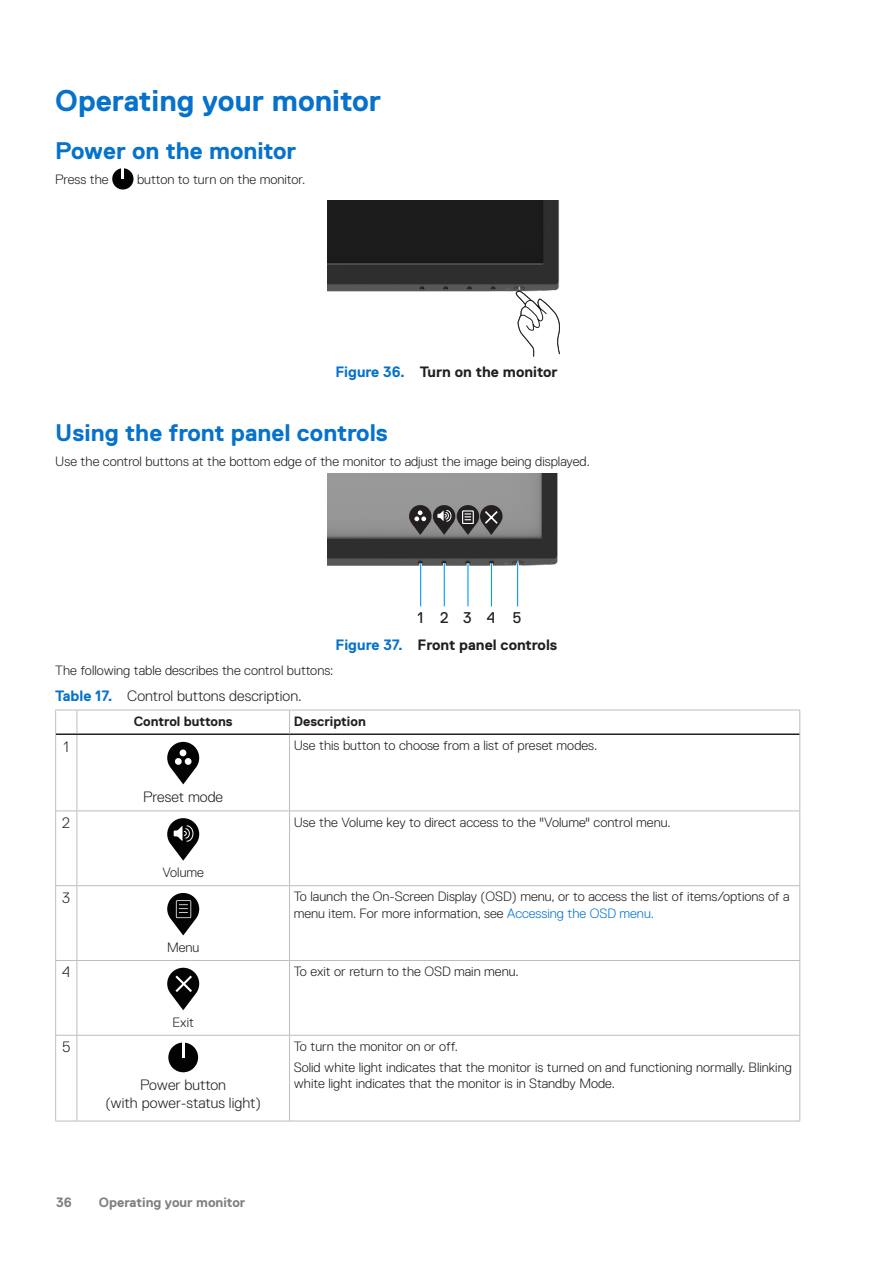
<style>
.page{position:relative;width:893px;height:1263px;background:#fff}
.page>*{position:absolute;margin:0;border:0;box-sizing:border-box;transform-origin:0 0}
.d_Head1{font:700 30px "Dell Replica";color:#0672cb}
.d_Head2{font:700 24px "Dell Replica";color:#0672cb}
.t1{font:15.45px "Dell Replica";letter-spacing:1.03em;color:#231f20}
.d_Image_Title{font:700 15px "Dell Replica";color:#231f20}
.d_Image{font:300 15px "Dell Replica";color:#231f20}
.d_Table_Title{font:300 15px "Dell Replica";color:#231f20}
.d_Table_Paragraph{font:300 13.5px/16.5px "Dell Replica";color:#231f20}
.d_Paragraph{font:300 13.5px "Dell Replica";color:#231f20}
.d_Table_Head{font:700 13.5px "Dell Replica";color:#231f20}
.t2{font:700 13.5px "Dell Replica";color:#808080}
.d_Image-2{font:300 13.5px "Dell Replica";color:#231f20}
.s1{color:#0672cb}
.s2{font-weight:700;color:#0672cb}
</style>
<div class="page">
<div style="left:112px;top:168px;width:22px;height:22px;background:#030303;border-radius:50%"></div>
<svg style="left:122px;top:168px;width:2px;height:11px"></svg>
<img style="left:327px;top:200px;width:232px;height:92px">
<svg style="left:514px;top:289px;width:46px;height:68px"></svg>
<img style="left:327px;top:474px;width:231px;height:92px">
<hr style="left:419px;top:563px;width:3px;height:43px;background:#fff">
<hr style="left:443px;top:563px;width:3px;height:43px;background:#fff">
<hr style="left:467px;top:563px;width:2px;height:43px;background:#fff">
<hr style="left:490px;top:563px;width:3px;height:43px;background:#fff">
<hr style="left:516px;top:563px;width:3px;height:43px;background:#fff">
<hr style="left:420px;top:563px;width:1px;height:43px;background:#009cff">
<hr style="left:444px;top:563px;width:1px;height:43px;background:#009cff">
<hr style="left:467px;top:563px;width:1px;height:43px;background:#009cff">
<hr style="left:491px;top:563px;width:1px;height:43px;background:#009cff">
<hr style="left:517px;top:563px;width:1px;height:43px;background:#009cff">
<svg style="left:409px;top:505px;width:94px;height:30px;background:#5e5c5c"></svg>
<hr style="left:77px;top:710px;width:213px;height:1px;background:#bcbdc0">
<svg style="left:55px;top:710px;width:23px;height:24px"></svg>
<hr style="left:290px;top:710px;width:510px;height:1px;background:#bcbdc0">
<svg style="left:289px;top:710px;width:1px;height:23px"></svg>
<svg style="left:799px;top:710px;width:1px;height:24px"></svg>
<hr style="left:55px;top:734px;width:1px;height:76px;background:#bcbdc0">
<hr style="left:77px;top:735px;width:1px;height:75px;background:#bcbdc0">
<hr style="left:289px;top:735px;width:1px;height:75px;background:#bcbdc0">
<hr style="left:799px;top:734px;width:1px;height:76px;background:#bcbdc0">
<svg style="left:55px;top:810px;width:22px;height:1px"></svg>
<hr style="left:55px;top:811px;width:1px;height:74px;background:#bcbdc0">
<hr style="left:77px;top:810px;width:213px;height:1px;background:#bcbdc0">
<hr style="left:77px;top:811px;width:1px;height:74px;background:#bcbdc0">
<hr style="left:290px;top:810px;width:510px;height:1px;background:#bcbdc0">
<hr style="left:289px;top:811px;width:1px;height:74px;background:#bcbdc0">
<hr style="left:799px;top:811px;width:1px;height:74px;background:#bcbdc0">
<svg style="left:55px;top:885px;width:22px;height:1px"></svg>
<hr style="left:55px;top:886px;width:1px;height:74px;background:#bcbdc0">
<hr style="left:77px;top:885px;width:213px;height:1px;background:#bcbdc0">
<hr style="left:77px;top:886px;width:1px;height:74px;background:#bcbdc0">
<hr style="left:290px;top:885px;width:510px;height:1px;background:#bcbdc0">
<hr style="left:289px;top:886px;width:1px;height:74px;background:#bcbdc0">
<hr style="left:799px;top:886px;width:1px;height:74px;background:#bcbdc0">
<svg style="left:55px;top:960px;width:22px;height:1px"></svg>
<hr style="left:55px;top:961px;width:1px;height:74px;background:#bcbdc0">
<hr style="left:77px;top:960px;width:213px;height:1px;background:#bcbdc0">
<hr style="left:77px;top:961px;width:1px;height:74px;background:#bcbdc0">
<hr style="left:290px;top:960px;width:510px;height:1px;background:#bcbdc0">
<hr style="left:289px;top:961px;width:1px;height:74px;background:#bcbdc0">
<hr style="left:799px;top:961px;width:1px;height:74px;background:#bcbdc0">
<svg style="left:55px;top:1035px;width:22px;height:1px"></svg>
<hr style="left:55px;top:1036px;width:1px;height:85px;background:#bcbdc0">
<hr style="left:77px;top:1035px;width:213px;height:1px;background:#bcbdc0">
<hr style="left:77px;top:1036px;width:1px;height:85px;background:#bcbdc0">
<hr style="left:290px;top:1035px;width:510px;height:1px;background:#bcbdc0">
<hr style="left:289px;top:1036px;width:1px;height:85px;background:#bcbdc0">
<hr style="left:799px;top:1036px;width:1px;height:85px;background:#bcbdc0">
<svg style="left:55px;top:1121px;width:22px;height:1px"></svg>
<hr style="left:77px;top:1121px;width:213px;height:1px;background:#bcbdc0">
<hr style="left:290px;top:1121px;width:510px;height:1px;background:#bcbdc0">
<hr style="left:56px;top:733px;width:21px;height:2px;background:#231f20">
<hr style="left:77px;top:733px;width:213px;height:2px;background:#231f20">
<hr style="left:290px;top:733px;width:509px;height:2px;background:#231f20">
<svg style="left:167px;top:742px;width:32px;height:42px"></svg>
<div style="left:180px;top:749px;width:6px;height:7px;background:#fff;border-radius:50%"></div>
<div style="left:175px;top:758px;width:7px;height:7px;background:#fff;border-radius:50%"></div>
<div style="left:185px;top:758px;width:7px;height:7px;background:#fff;border-radius:50%"></div>
<svg style="left:167px;top:818px;width:32px;height:43px"></svg>
<svg style="left:167px;top:893px;width:32px;height:42px"></svg>
<svg style="left:167px;top:968px;width:32px;height:42px"></svg>
<img style="left:168px;top:1044px;width:30px;height:28px">
<div style="left:168px;top:1042px;width:30px;height:30px;background:#030303;border-radius:50%"></div>
<hr style="left:182px;top:1043px;width:3px;height:15px;background:#fff">
<h1 class="d_Head1" style="left:55px;top:84px;width:327px">Operating your monitor</h1>
<h2 class="d_Head2" style="left:55px;top:137px;width:243px">Power on the monitor</h2>
<p class="d_Paragraph" style="left:55px;top:172px;width:55px">Press the</p>
<p class="d_Paragraph" style="left:137px;top:172px;width:170px">button to turn on the monitor.</p>
<p class="d_Image_Title" style="left:335px;top:363px;width:224px"><span class="s1">Figure 36.</span> Turn on the monitor</p>
<h2 class="d_Head2" style="left:55px;top:420px;width:334px">Using the front panel controls</h2>
<p class="d_Paragraph" style="left:55px;top:454px;width:536px">Use the control buttons at the bottom edge of the monitor to adjust the image being displayed.</p>
<p class="t1" style="left:417px;top:609px;width:106px">12345</p>
<p class="d_Image_Title" style="left:336px;top:636px;width:223px"><span class="s1">Figure 37.</span> Front panel controls</p>
<p class="d_Paragraph" style="left:55px;top:662px;width:280px">The following table describes the control buttons:</p>
<p class="d_Table_Title" style="left:55px;top:688px;width:248px"><span class="s2">Table 17.</span> Control buttons description.</p>
<p class="d_Table_Head" style="left:134px;top:713px;width:100px">Control buttons</p>
<p class="d_Table_Head" style="left:294px;top:713px;width:74px">Description</p>
<p class="d_Image" style="left:64px;top:738px;width:7px">1</p>
<p class="d_Table_Paragraph" style="left:294px;top:737px;width:305px">Use this button to choose from a list of preset modes.</p>
<p class="d_Image" style="left:143px;top:789px;width:81px">Preset mode</p>
<p class="d_Image" style="left:62px;top:814px;width:9px">2</p>
<p class="d_Table_Paragraph" style="left:294px;top:814px;width:379px">Use the Volume key to direct access to the "Volume" control menu.</p>
<p class="d_Image-2" style="left:162px;top:865px;width:43px">Volume</p>
<p class="d_Image" style="left:62px;top:889px;width:9px">3</p>
<p class="d_Table_Paragraph" style="left:294px;top:888px;width:497px">To launch the On-Screen Display (OSD) menu, or to access the list of items/options of a menu item. For more information, see <span class="s1">Accessing the OSD menu.</span></p>
<p class="d_Image-2" style="left:167px;top:940px;width:34px">Menu</p>
<p class="d_Image" style="left:62px;top:964px;width:9px">4</p>
<p class="d_Table_Paragraph" style="left:294px;top:963px;width:227px">To exit or return to the OSD main menu.</p>
<p class="d_Image-2" style="left:172px;top:1014px;width:23px">Exit</p>
<p class="d_Image" style="left:62px;top:1039px;width:10px">5</p>
<p class="d_Image" style="left:140px;top:1077px;width:87px">Power button</p>
<p class="d_Image" style="left:105px;top:1095px;width:157px">(with power-status light)</p>
<p class="d_Table_Paragraph" style="left:294px;top:1038px;width:166px">To turn the monitor on or off.</p>
<p class="d_Table_Paragraph" style="left:294px;top:1059px;width:500px">Solid white light indicates that the monitor is turned on and functioning normally. Blinking white light indicates that the monitor is in Standby Mode.</p>
<p class="t2" style="left:56px;top:1195px;width:17px">36</p>
<p class="t2" style="left:99px;top:1195px;width:148px">Operating your monitor</p>
</div>
